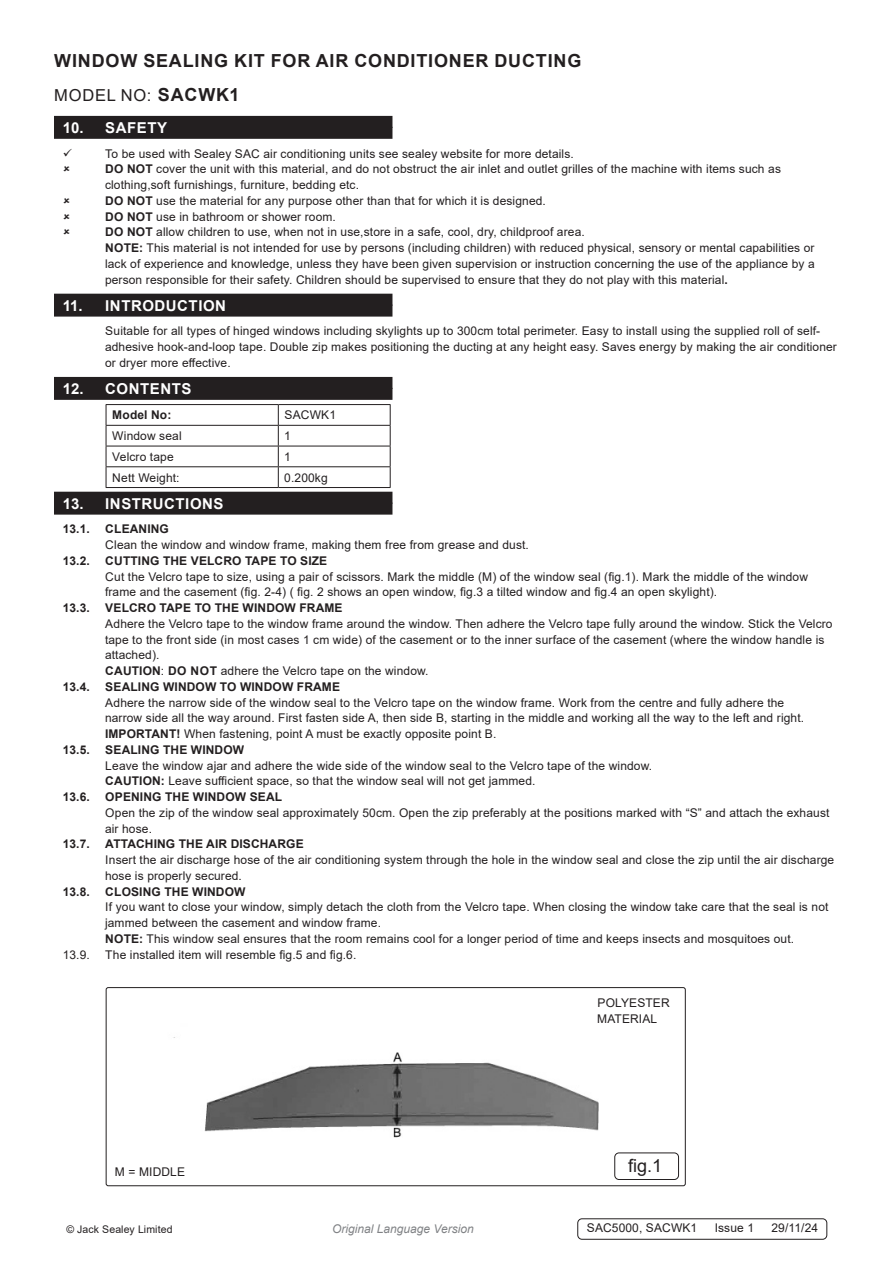
<style>
.page{position:relative;width:893px;height:1263px;background:#fff}
.page>*{position:absolute;margin:0;border:0;box-sizing:border-box;transform-origin:0 0}
.Product_Description{font:700 18px "Arial";letter-spacing:.045em;color:#231f20}
.t1{font:18px "Arial";color:#231f20}
.Product_Description-2{font:16.5px "Arial";letter-spacing:.045em;color:#231f20}
.t2{font:700 15px "Arial";letter-spacing:.035em;color:#fff}
.Body{font:12px/15.8px "Arial";letter-spacing:.01em;color:#231f20}
.Body-2{font:700 12px "Arial";letter-spacing:.01em;color:#231f20}
.Body__Footer{font:12px "Arial";letter-spacing:.01em;color:#231f20}
.t3{font:italic 12px "Arial";color:#808285}
.Body__Justified__7pt{font:10.5px "Arial";letter-spacing:.01em;color:#231f20}
.s1{font-weight:700;font-size:18px}
.s2{font-weight:700}
</style>
<div class="page">
<div style="left:54px;top:127px;width:338px;height:12px;background:#231f20"></div>
<div style="left:54px;top:116px;width:338px;height:12px;background:#231f20"></div>
<div style="left:54px;top:305px;width:338px;height:12px;background:#231f20"></div>
<div style="left:54px;top:294px;width:338px;height:12px;background:#231f20"></div>
<div style="left:54px;top:388px;width:338px;height:12px;background:#231f20"></div>
<div style="left:54px;top:377px;width:338px;height:12px;background:#231f20"></div>
<div style="left:54px;top:503px;width:338px;height:12px;background:#231f20"></div>
<div style="left:54px;top:492px;width:338px;height:12px;background:#231f20"></div>
<hr style="left:106px;top:404px;width:172px;height:1px;background:#231f20">
<hr style="left:278px;top:404px;width:113px;height:1px;background:#231f20">
<hr style="left:106px;top:425px;width:172px;height:1px;background:#231f20">
<hr style="left:278px;top:425px;width:113px;height:1px;background:#231f20">
<hr style="left:106px;top:446px;width:172px;height:1px;background:#231f20">
<hr style="left:278px;top:446px;width:113px;height:1px;background:#231f20">
<hr style="left:106px;top:466px;width:172px;height:1px;background:#231f20">
<svg style="left:106px;top:405px;width:1px;height:82px"></svg>
<hr style="left:278px;top:466px;width:113px;height:1px;background:#231f20">
<svg style="left:278px;top:405px;width:1px;height:82px"></svg>
<svg style="left:390px;top:405px;width:1px;height:82px"></svg>
<hr style="left:106px;top:487px;width:172px;height:1px;background:#231f20">
<hr style="left:278px;top:487px;width:113px;height:1px;background:#231f20">
<div style="left:577px;top:1218px;width:250px;height:21px;border:1px solid #231f20;border-radius:4px"></div>
<img style="left:173px;top:1037px;width:444px;height:141px">
<div style="left:106px;top:987px;width:580px;height:199px;border:1px solid #231f20;border-radius:2px"></div>
<div style="left:614px;top:1152px;width:65px;height:28px;border:1px solid #231f20;border-radius:4px"></div>
<p class="Product_Description" style="left:54px;top:48px;width:529px">WINDOW SEALING KIT FOR AIR CONDITIONER DUCTING</p>
<p class="Product_Description-2" style="left:54px;top:84px;width:187px">MODEL NO: <span class="s1">SACWK1</span></p>
<p class="t2" style="left:63px;top:117px;width:106px">10. SAFETY</p>
<p class="Body" style="left:105px;top:145px;width:470px">To be used with Sealey SAC air conditioning units see sealey website for more details.</p>
<p class="Body" style="left:105px;top:161px;width:677px"><span class="s2">DO NOT</span> cover the unit with this material, and do not obstruct the air inlet and outlet grilles of the machine with items such as clothing,soft furnishings, furniture, bedding etc.</p>
<p class="Body" style="left:105px;top:193px;width:442px"><span class="s2">DO NOT</span> use the material for any purpose other than that for which it is designed.</p>
<p class="Body" style="left:105px;top:208px;width:232px"><span class="s2">DO NOT</span> use in bathroom or shower room.</p>
<p class="Body" style="left:105px;top:224px;width:711px"><span class="s2">DO NOT</span> allow children to use, when not in use,store in a safe, cool, dry, childproof area.<br><span class="s2">NOTE:</span> This material is not intended for use by persons (including children) with reduced physical, sensory or mental capabilities or lack of experience and knowledge, unless they have been given supervision or instruction concerning the use of the appliance by a person responsible for their safety. Children should be supervised to ensure that they do not play with this material<span class="s2">.</span></p>
<p class="t2" style="left:63px;top:295px;width:165px">11. INTRODUCTION</p>
<p class="Body" style="left:105px;top:323px;width:733px">Suitable for all types of hinged windows including skylights up to 300cm total perimeter. Easy to install using the supplied roll of self&shy;adhesive hook-and-loop tape. Double zip makes positioning the ducting at any height easy. Saves energy by making the air conditioner or dryer more effective.</p>
<p class="t2" style="left:63px;top:378px;width:130px">12. CONTENTS</p>
<p class="Body-2" style="left:112px;top:407px;width:61px">Model No:</p>
<p class="Body" style="left:285px;top:407px;width:53px">SACWK1</p>
<p class="Body" style="left:112px;top:428px;width:71px">Window seal</p>
<p class="Body" style="left:284px;top:428px;width:8px">1</p>
<p class="Body" style="left:112px;top:449px;width:63px">Velcro tape</p>
<p class="Body" style="left:284px;top:449px;width:8px">1</p>
<p class="Body" style="left:112px;top:469px;width:69px">Nett Weight:</p>
<p class="Body" style="left:284px;top:469px;width:45px">0.200kg</p>
<p class="t2" style="left:63px;top:493px;width:162px">13. INSTRUCTIONS</p>
<p class="Body-2" style="left:63px;top:521px;width:29px">13.1.</p>
<p class="Body-2" style="left:105px;top:521px;width:65px">CLEANING</p>
<p class="Body" style="left:105px;top:537px;width:425px">Clean the window and window frame, making them free from grease and dust.</p>
<p class="Body-2" style="left:63px;top:552px;width:29px">13.2.</p>
<p class="Body-2" style="left:105px;top:552px;width:224px">CUTTING THE VELCRO TAPE TO SIZE</p>
<p class="Body" style="left:105px;top:568px;width:704px">Cut the Velcro tape to size, using a pair of scissors. Mark the middle (M) of the window seal (fig.1). Mark the middle of the window frame and the casement (fig. 2-4) ( fig. 2 shows an open window, fig.3 a tilted window and fig.4 an open skylight).</p>
<p class="Body-2" style="left:63px;top:599px;width:29px">13.3.</p>
<p class="Body-2" style="left:105px;top:599px;width:239px">VELCRO TAPE TO THE WINDOW FRAME</p>
<p class="Body" style="left:105px;top:616px;width:729px">Adhere the Velcro tape to the window frame around the window. Then adhere the Velcro tape fully around the window. Stick the Velcro tape to the front side (in most cases 1 cm wide) of the casement or to the inner surface of the casement (where the window handle is attached).</p>
<p class="Body" style="left:105px;top:663px;width:325px"><span class="s2">CAUTION</span>: <span class="s2">DO NOT</span> adhere the Velcro tape on the window.</p>
<p class="Body-2" style="left:63px;top:678px;width:29px">13.4.</p>
<p class="Body-2" style="left:105px;top:678px;width:236px">SEALING WINDOW TO WINDOW FRAME</p>
<p class="Body" style="left:105px;top:694px;width:701px">Adhere the narrow side of the window seal to the Velcro tape on the window frame. Work from the centre and fully adhere the narrow side all the way around. First fasten side A, then side B, starting in the middle and working all the way to the left and right.<br><span class="s2">IMPORTANT!</span> When fastening, point A must be exactly opposite point B.</p>
<p class="Body-2" style="left:63px;top:741px;width:29px">13.5.</p>
<p class="Body-2" style="left:105px;top:741px;width:140px">SEALING THE WINDOW</p>
<p class="Body" style="left:105px;top:757px;width:548px">Leave the window ajar and adhere the wide side of the window seal to the Velcro tape of the window.</p>
<p class="Body" style="left:105px;top:773px;width:432px"><span class="s2">CAUTION:</span> Leave sufficient space, so that the window seal will not get jammed.</p>
<p class="Body-2" style="left:63px;top:788px;width:29px">13.6.</p>
<p class="Body-2" style="left:105px;top:788px;width:178px">OPENING THE WINDOW SEAL</p>
<p class="Body" style="left:105px;top:805px;width:726px">Open the zip of the window seal approximately 50cm. Open the zip preferably at the positions marked with “S” and attach the exhaust air hose.</p>
<p class="Body-2" style="left:63px;top:836px;width:29px">13.7.</p>
<p class="Body-2" style="left:105px;top:836px;width:200px">ATTACHING THE AIR DISCHARGE</p>
<p class="Body" style="left:105px;top:852px;width:731px">Insert the air discharge hose of the air conditioning system through the hole in the window seal and close the zip until the air discharge hose is properly secured.</p>
<p class="Body-2" style="left:63px;top:883px;width:29px">13.8.</p>
<p class="Body-2" style="left:105px;top:883px;width:142px">CLOSING THE WINDOW</p>
<p class="Body" style="left:105px;top:899px;width:725px">If you want to close your window, simply detach the cloth from the Velcro tape. When closing the window take care that the seal is not jammed between the casement and window frame.<br><span class="s2">NOTE:</span> This window seal ensures that the room remains cool for a longer period of time and keeps insects and mosquitoes out.</p>
<p class="Body" style="left:63px;top:946px;width:29px">13.9.</p>
<p class="Body" style="left:105px;top:946px;width:253px">The installed item will resemble fig.5 and fig.6.</p>
<p class="Body" style="left:115px;top:1164px;width:72px">M = MIDDLE</p>
<p class="Body" style="left:597px;top:995px;width:74px">POLYESTER<br>MATERIAL</p>
<p class="t1" style="left:628px;top:1154px;width:36px">fig.1</p>
<p class="Body__Justified__7pt" style="left:66px;top:1222px;width:108px">© Jack Sealey Limited</p>
<p class="t3" style="left:332px;top:1221px;width:143px">Original Language Version</p>
<p class="Body__Footer" style="left:587px;top:1220px;width:112px">SAC5000, SACWK1</p>
<p class="Body__Footer" style="left:715px;top:1220px;width:41px">Issue 1</p>
<p class="Body__Footer" style="left:771px;top:1220px;width:48px">29/11/24</p>
</div>
